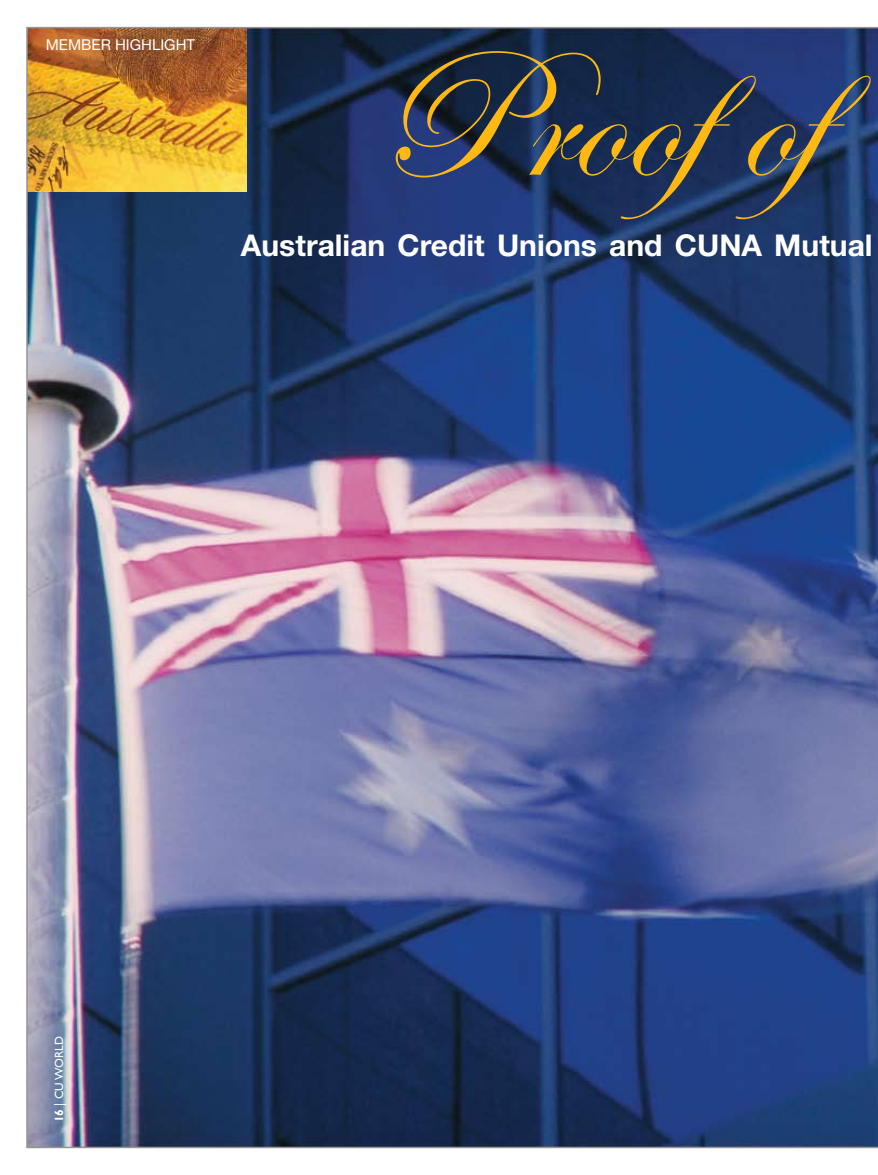
<style>
.page{position:relative;width:878px;height:1175px;background:#fff}
.page>*{position:absolute;margin:0;border:0;box-sizing:border-box;transform-origin:0 0}
.t1{font:186px "Edwardian Script ITC";color:#fdb813}
.t2{font:700 30px "Helvetica Neue";color:#fff}
.t3{font:15px "Helvetica Neue LT Std";color:#fff}
.t4{font:12px "Gill Sans Std";color:#fff}
.s1{font-family:"Gill Sans";font-weight:700}
</style>
<div class="page">
<img style="left:26px;top:27px;width:852px;height:1121px">
<p class="t3" style="left:46px;top:35px;width:151px">MEMBER HIGHLIGHT</p>
<p class="t1" style="left:374px;top:15px;width:554px">Proofof</p>
<p class="t2" style="left:241px;top:226px;width:633px">Australian Credit Unions and CUNA Mutual</p>
<p class="t4" style="left:52px;top:1122px;width:87px;rotate:-90deg"><span class="s1">16</span> | CU WORLD</p>
</div>
